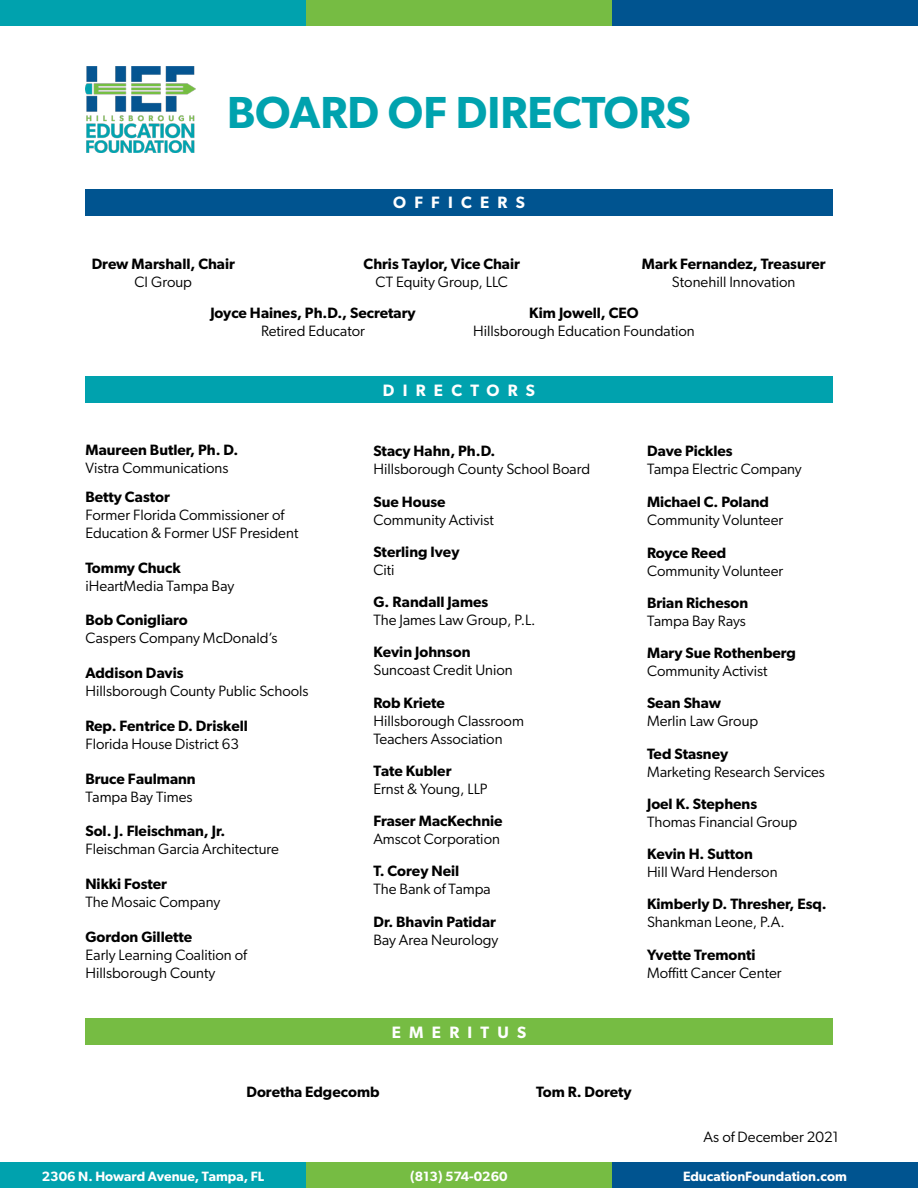
<style>
.page{position:relative;width:918px;height:1188px;background:#fff}
.page>*{position:absolute;margin:0;border:0;box-sizing:border-box;transform-origin:0 0}
.t1{font:600 45px "Gibson";color:#00a2ae}
.t2{font:600 16.5px "Gibson";letter-spacing:.5em;color:#fff}
.t3{font:15px/18px "Gibson";color:#000}
.t4{font:600 15px "Gibson";color:#000}
.t5{font:600 13.5px "Gibson";color:#fff}
</style>
<div class="page">
<div style="left:306px;top:1163px;width:306px;height:25px;background:#76bc43"></div>
<div style="left:612px;top:1162px;width:306px;height:26px;background:#005490"></div>
<div style="left:85px;top:376px;width:748px;height:27px;background:#00a2ae"></div>
<div style="left:85px;top:189px;width:748px;height:27px;background:#005490"></div>
<div style="left:85px;top:1018px;width:748px;height:27px;background:#76bc43"></div>
<div style="left:306px;top:0;width:306px;height:26px;background:#76bc43"></div>
<div style="left:612px;top:0;width:306px;height:25px;background:#005490"></div>
<div style="left:0;top:0;width:306px;height:25px;background:#00a2ae"></div>
<div style="left:0;top:1162px;width:306px;height:26px;background:#00a2ae"></div>
<img style="left:85px;top:67px;width:110px;height:86px">
<h1 class="t1" style="left:227px;top:85px;width:465px">BOARD OF DIRECTORS</h1>
<p class="t4" style="left:92px;top:255px;width:145px">Drew Marshall, Chair</p>
<p class="t3" style="left:135px;top:272px;width:59px">CI Group</p>
<p class="t2" style="left:393px;top:193px;width:133px">OFFICERS</p>
<p class="t4" style="left:364px;top:255px;width:158px">Chris Taylor, Vice Chair</p>
<p class="t3" style="left:376px;top:272px;width:134px">CT Equity Group, LLC</p>
<p class="t4" style="left:642px;top:255px;width:185px">Mark Fernandez, Treasurer</p>
<p class="t3" style="left:672px;top:272px;width:125px">Stonehill Innovation</p>
<p class="t4" style="left:210px;top:303px;width:207px">Joyce Haines, Ph.D., Secretary</p>
<p class="t3" style="left:261px;top:321px;width:105px">Retired Educator</p>
<p class="t4" style="left:529px;top:303px;width:111px">Kim Jowell, CEO</p>
<p class="t3" style="left:473px;top:321px;width:223px">Hillsborough Education Foundation</p>
<p class="t2" style="left:383px;top:380px;width:154px">DIRECTORS</p>
<p class="t4" style="left:85px;top:441px;width:155px">Maureen Butler, Ph. D.</p>
<p class="t3" style="left:85px;top:459px;width:145px">Vistra Communications</p>
<p class="t4" style="left:85px;top:488px;width:86px">Betty Castor</p>
<p class="t3" style="left:85px;top:506px;width:215px">Former Florida Commissioner of<br>Education &amp; Former USF President</p>
<p class="t4" style="left:85px;top:559px;width:97px">Tommy Chuck</p>
<p class="t3" style="left:85px;top:576px;width:150px">iHeartMedia Tampa Bay</p>
<p class="t4" style="left:85px;top:611px;width:104px">Bob Conigliaro</p>
<p class="t3" style="left:85px;top:629px;width:194px">Caspers Company McDonald’s</p>
<p class="t4" style="left:85px;top:664px;width:100px">Addison Davis</p>
<p class="t3" style="left:85px;top:682px;width:225px">Hillsborough County Public Schools</p>
<p class="t4" style="left:85px;top:717px;width:164px">Rep. Fentrice D. Driskell</p>
<p class="t3" style="left:85px;top:734px;width:155px">Florida House District 63</p>
<p class="t4" style="left:85px;top:769px;width:112px">Bruce Faulmann</p>
<p class="t3" style="left:85px;top:787px;width:109px">Tampa Bay Times</p>
<p class="t4" style="left:85px;top:822px;width:142px">Sol. J. Fleischman, Jr.</p>
<p class="t3" style="left:85px;top:840px;width:195px">Fleischman Garcia Architecture</p>
<p class="t4" style="left:85px;top:875px;width:83px">Nikki Foster</p>
<p class="t3" style="left:85px;top:893px;width:136px">The Mosaic Company</p>
<p class="t4" style="left:85px;top:927px;width:108px">Gordon Gillette</p>
<p class="t3" style="left:85px;top:945px;width:163px">Early Learning Coalition of<br>Hillsborough County</p>
<p class="t4" style="left:373px;top:442px;width:124px">Stacy Hahn, Ph.D.</p>
<p class="t3" style="left:373px;top:460px;width:218px">Hillsborough County School Board</p>
<p class="t4" style="left:373px;top:492px;width:74px">Sue House</p>
<p class="t3" style="left:373px;top:510px;width:122px">Community Activist</p>
<p class="t4" style="left:373px;top:543px;width:88px">Sterling Ivey</p>
<p class="t3" style="left:373px;top:560px;width:23px">Citi</p>
<p class="t4" style="left:373px;top:593px;width:116px">G. Randall James</p>
<p class="t3" style="left:373px;top:611px;width:164px">The James Law Group, P.L.</p>
<p class="t4" style="left:373px;top:643px;width:99px">Kevin Johnson</p>
<p class="t3" style="left:373px;top:661px;width:141px">Suncoast Credit Union</p>
<p class="t4" style="left:373px;top:693px;width:73px">Rob Kriete</p>
<p class="t3" style="left:373px;top:711px;width:152px">Hillsborough Classroom<br>Teachers Association</p>
<p class="t4" style="left:373px;top:762px;width:80px">Tate Kubler</p>
<p class="t3" style="left:373px;top:779px;width:116px">Ernst &amp; Young, LLP</p>
<p class="t4" style="left:373px;top:812px;width:131px">Fraser MacKechnie</p>
<p class="t3" style="left:373px;top:830px;width:128px">Amscot Corporation</p>
<p class="t4" style="left:373px;top:862px;width:87px">T. Corey Neil</p>
<p class="t3" style="left:373px;top:880px;width:119px">The Bank of Tampa</p>
<p class="t4" style="left:373px;top:912px;width:124px">Dr. Bhavin Patidar</p>
<p class="t3" style="left:373px;top:930px;width:127px">Bay Area Neurology</p>
<p class="t2" style="left:392px;top:1022px;width:136px">EMERITUS</p>
<p class="t4" style="left:647px;top:442px;width:87px">Dave Pickles</p>
<p class="t3" style="left:647px;top:460px;width:156px">Tampa Electric Company</p>
<p class="t4" style="left:647px;top:493px;width:124px">Michael C. Poland</p>
<p class="t3" style="left:647px;top:511px;width:138px">Community Volunteer</p>
<p class="t4" style="left:647px;top:543px;width:81px">Royce Reed</p>
<p class="t3" style="left:647px;top:561px;width:138px">Community Volunteer</p>
<p class="t4" style="left:647px;top:594px;width:103px">Brian Richeson</p>
<p class="t3" style="left:647px;top:611px;width:100px">Tampa Bay Rays</p>
<p class="t4" style="left:647px;top:644px;width:151px">Mary Sue Rothenberg</p>
<p class="t3" style="left:647px;top:662px;width:122px">Community Activist</p>
<p class="t4" style="left:647px;top:694px;width:76px">Sean Shaw</p>
<p class="t3" style="left:647px;top:712px;width:113px">Merlin Law Group</p>
<p class="t4" style="left:647px;top:744px;width:83px">Ted Stasney</p>
<p class="t3" style="left:647px;top:762px;width:179px">Marketing Research Services</p>
<p class="t4" style="left:647px;top:795px;width:112px">Joel K. Stephens</p>
<p class="t3" style="left:647px;top:812px;width:152px">Thomas Financial Group</p>
<p class="t4" style="left:647px;top:845px;width:107px">Kevin H. Sutton</p>
<p class="t3" style="left:647px;top:863px;width:132px">Hill Ward Henderson</p>
<p class="t4" style="left:647px;top:895px;width:181px">Kimberly D. Thresher, Esq.</p>
<p class="t3" style="left:647px;top:913px;width:139px">Shankman Leone, P.A.</p>
<p class="t4" style="left:647px;top:945px;width:110px">Yvette Tremonti</p>
<p class="t3" style="left:647px;top:963px;width:136px">Moffitt Cancer Center</p>
<p class="t4" style="left:246px;top:1083px;width:135px">Doretha Edgecomb</p>
<p class="t4" style="left:536px;top:1083px;width:97px">Tom R. Dorety</p>
<p class="t3" style="left:704px;top:1128px;width:137px">As of December 2021</p>
<p class="t5" style="left:42px;top:1168px;width:224px">2306 N. Howard Avenue, Tampa, FL</p>
<p class="t5" style="left:410px;top:1168px;width:99px">(813) 574-0260</p>
<p class="t5" style="left:683px;top:1168px;width:165px">EducationFoundation.com</p>
</div>
